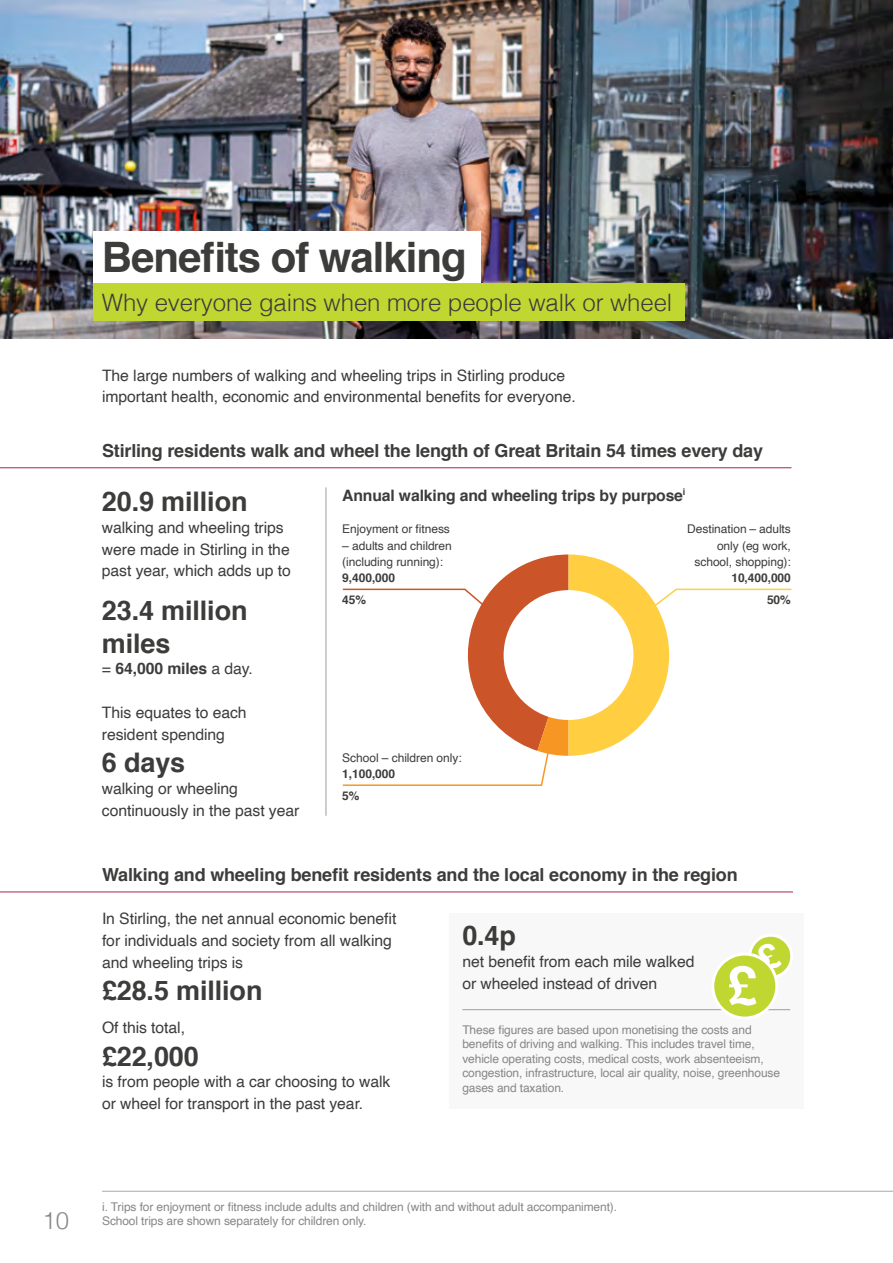
<style>
.page{position:relative;width:893px;height:1263px;background:#fff}
.page>*{position:absolute;margin:0;border:0;box-sizing:border-box;transform-origin:0 0}
.t1{font:700 54px "Helvetica";color:#fff}
.Page_title__h2{font:700 42px "Helvetica";letter-spacing:-.025em;color:#3c3c3b}
.Stat__p{font:700 27px/32.5px "Helvetica";letter-spacing:-.005em;color:#3c3c3b}
.Page_subtitle__p{font:300 24px "Helvetica";letter-spacing:-.005em;color:#3c3c3b}
.t2{font:300 24px "Helvetica";color:#878787}
.Section_heading__h3{font:700 18px "Helvetica";letter-spacing:-.01em;color:#3c3c3b}
.Stat__p-2{font:15.75px/21.8px "Helvetica";letter-spacing:-.005em;color:#3c3c3b}
.Body__balance_ragged{font:15.75px/21.8px "Helvetica";letter-spacing:-.005em;color:#3c3c3b}
.Stat__p-3{font:700 15.75px "Helvetica";letter-spacing:-.01em;color:#3c3c3b}
.Footnote{font:12px/14.5px "Helvetica";letter-spacing:-.01em;color:#878787}
.Even_smaller_stat__e{font:12px/16.4px "Helvetica";letter-spacing:-.005em;color:#3c3c3b}
.Even_smaller_stat__e-2{font:700 12px "Helvetica";color:#3c3c3b}
.s1{font-weight:400}
.s2{font-weight:700}
</style>
<div class="page">
<div style="left:449px;top:913px;width:355px;height:195px;background:#f8f8f8"></div>
<hr style="left:102px;top:1191px;width:791px;height:1px;background:#b3b2b2">
<hr style="left:462px;top:1009px;width:328px;height:1px;background:#a39a94">
<hr style="left:0;top:891px;width:793px;height:1px;background:#ad1e54">
<hr style="left:0;top:467px;width:791px;height:1px;background:#ad1e54">
<hr style="left:326px;top:487px;width:1px;height:329px;background:#a39a94">
<img style="left:0;top:0;width:893px;height:338px">
<div style="left:713px;top:954px;width:64px;height:64px;background:#c0d631;border-radius:50%"></div>
<div style="left:711px;top:952px;width:67px;height:67px;border:3px solid #fff;border-radius:50%"></div>
<svg style="left:342px;top:554px;width:450px;height:232px"></svg>
<div style="left:504px;top:590px;width:129px;height:130px;background:#fff;border-radius:50%"></div>
<div style="left:93px;top:232px;width:387px;height:51px;background:#fff"></div>
<div style="left:93px;top:283px;width:592px;height:38px;background:#c0d631"></div>
<svg style="left:747px;top:936px;width:44px;height:44px"></svg>
<h2 class="Page_title__h2" style="left:102px;top:223px;width:366px">Benefits of walking</h2>
<p class="Page_subtitle__p" style="left:102px;top:282px;width:572px">Why everyone gains when more people walk or wheel</p>
<p class="Body__balance_ragged" style="left:102px;top:365px;width:475px">The large numbers of walking and wheeling trips in Stirling produce important health, economic and environmental benefits for everyone.</p>
<h3 class="Section_heading__h3" style="left:102px;top:436px;width:663px">Stirling residents walk and wheel the length of Great Britain 54 times every day</h3>
<p class="Stat__p" style="left:102px;top:486px;width:147px">20.9 million</p>
<p class="Stat__p-2" style="left:102px;top:517px;width:190px">walking and wheeling trips were made in Stirling in the past year, which adds up to</p>
<p class="Stat__p" style="left:102px;top:594px;width:147px">23.4 million miles</p>
<p class="Stat__p-3" style="left:102px;top:656px;width:152px"><span class="s1">=</span> 64,000 miles <span class="s1">a day.</span></p>
<p class="Stat__p-2" style="left:102px;top:702px;width:146px">This equates to each resident spending</p>
<p class="Stat__p" style="left:102px;top:747px;width:85px">6 days</p>
<p class="Stat__p-2" style="left:102px;top:778px;width:199px">walking or wheeling continuously in the past year</p>
<h4 class="Stat__p-3" style="left:342px;top:482px;width:345px">Annual walking and wheeling trips by purpose<sup>i</sup></h4>
<p class="Even_smaller_stat__e" style="left:342px;top:521px;width:109px">Enjoyment or fitness</p>
<p class="Even_smaller_stat__e" style="left:342px;top:537px;width:111px">– adults and children (including running):<br><span class="s2">9,400,000</span></p>
<p class="Even_smaller_stat__e-2" style="left:342px;top:590px;width:25px">45%</p>
<p class="Even_smaller_stat__e" style="left:687px;top:521px;width:105px;text-align:right">Destination – adults only (eg work, school, shopping):<br><span class="s2">10,400,000</span></p>
<p class="Even_smaller_stat__e-2" style="left:767px;top:590px;width:25px">50%</p>
<p class="Even_smaller_stat__e" style="left:342px;top:749px;width:121px">School – children only:<br><span class="s2">1,100,000</span></p>
<p class="Even_smaller_stat__e-2" style="left:342px;top:786px;width:19px">5%</p>
<h3 class="Section_heading__h3" style="left:102px;top:860px;width:637px">Walking and wheeling benefit residents and the local economy in the region</h3>
<p class="Stat__p-2" style="left:102px;top:908px;width:296px">In Stirling, the net annual economic benefit for individuals and society from all walking and wheeling trips is</p>
<p class="Stat__p" style="left:102px;top:975px;width:162px">£28.5 million</p>
<p class="Stat__p-2" style="left:102px;top:1017px;width:85px">Of this total,</p>
<p class="Stat__p" style="left:102px;top:1040px;width:98px">£22,000</p>
<p class="Stat__p-2" style="left:102px;top:1071px;width:290px">is from people with a car choosing to walk or wheel for transport in the past year.</p>
<p class="Stat__p" style="left:462px;top:920px;width:55px">0.4p</p>
<p class="Stat__p-2" style="left:462px;top:951px;width:234px">net benefit from each mile walked or wheeled instead of driven</p>
<p class="Footnote" style="left:462px;top:1022px;width:319px">These figures are based upon monetising the costs and benefits of driving and walking. This includes travel time, vehicle operating costs, medical costs, work absenteeism, congestion, infrastructure, local air quality, noise, greenhouse gases and taxation.</p>
<h1 class="t1" style="left:727px;top:942px;width:32px">£</h1>
<h3 class="t2" style="left:43px;top:1200px;width:28px">10</h3>
<p class="Footnote" style="left:102px;top:1200px;width:517px">i. Trips for enjoyment or fitness include adults and children (with and without adult accompaniment).<br>School trips are shown separately for children only.</p>
</div>
